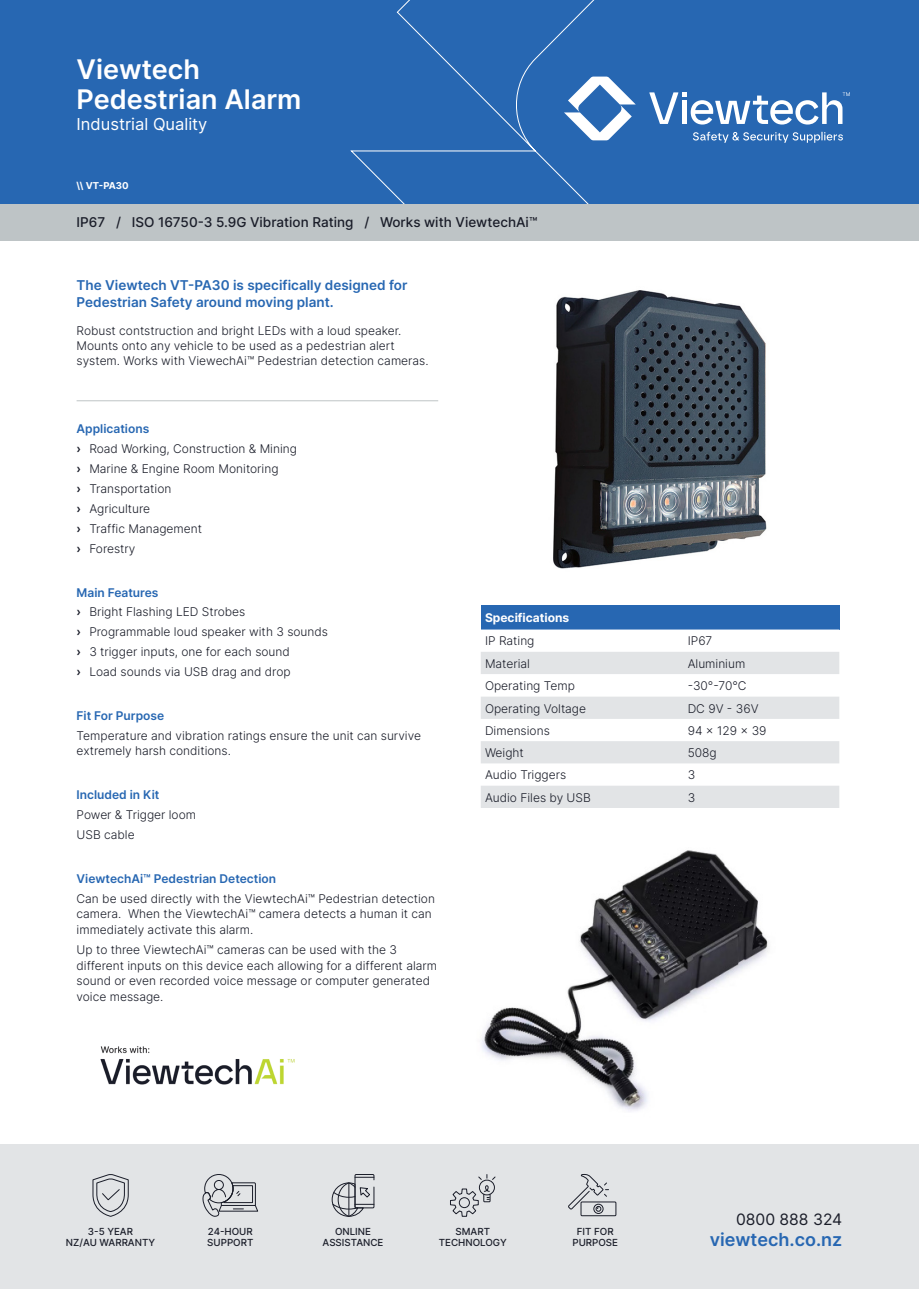
<style>
.page{position:relative;width:919px;height:1289px;background:#fff}
.page>*{position:absolute;margin:0;border:0;box-sizing:border-box;transform-origin:0 0}
.Product_Heading{font:600 27px/30px "Inter";color:#fff}
.t1{font:600 18px "Inter";color:#2767b2}
.Product_Sub{font:16.5px "Inter";color:#fff}
.t2{font:15.75px "Inter";color:#1a1d29}
.Intro{font:600 13.5px/17.2px "Inter";color:#2767b2}
.Features_Bar{font:500 13.5px "Inter";color:#1a1d29}
.Features_Body{font:300 12px/15.6px "Inter";color:#1a1d29}
.Intro_Body{font:300 12px/15px "Inter";color:#1a1d29}
.Features_Sub_Head{font:600 12px "Inter";color:#2767b2}
.Table_Heading{font:700 12px "Inter";color:#fff}
.t3{font:500 9.75px/11.2px "Inter";color:#1a1d29;text-align:center}
.Product_Code{font:700 9.45px "Inter";color:#fff}
.s1{font-weight:600}
</style>
<div class="page">
<div style="left:0;top:0;width:918px;height:204px;background:#2767b2"></div>
<svg style="left:350px;top:0;width:500px;height:204px"></svg>
<svg style="left:564px;top:77px;width:71px;height:63px"></svg>
<svg style="left:649px;top:92px;width:200px;height:32px"></svg>
<svg style="left:692px;top:132px;width:150px;height:11px"></svg>
<div style="left:0;top:204px;width:918px;height:36px;background:#bec4c6"></div>
<div style="left:0;top:1144px;width:918px;height:144px;background:#e2e4e6"></div>
<svg style="left:92px;top:1174px;width:37px;height:42px"></svg>
<svg style="left:202px;top:1174px;width:57px;height:43px"></svg>
<div style="left:354px;top:1174px;width:20px;height:34px;border:1px solid #1a1d29"></div>
<svg style="left:331px;top:1176px;width:44px;height:40px"></svg>
<svg style="left:450px;top:1174px;width:46px;height:42px"></svg>
<svg style="left:568px;top:1174px;width:48px;height:42px"></svg>
<hr style="left:77px;top:400px;width:361px;height:1px;background:#bec4c6">
<div style="left:480px;top:605px;width:359px;height:24px;background:#2767b2"></div>
<svg style="left:481px;top:629px;width:358px;height:1px"></svg>
<svg style="left:481px;top:652px;width:358px;height:156px;fill:#e2e4e6"></svg>
<img style="left:553px;top:290px;width:214px;height:279px">
<img style="left:481px;top:850px;width:288px;height:261px">
<img style="left:100px;top:1046px;width:195px;height:39px">
<p class="Product_Heading" style="left:77px;top:54px;width:226px">Viewtech<br>Pedestrian Alarm</p>
<p class="Product_Sub" style="left:77px;top:112px;width:132px">Industrial Quality</p>
<p class="Product_Code" style="left:77px;top:178px;width:54px">\\ VT-PA30</p>
<p class="Features_Bar" style="left:77px;top:212px;width:462px">IP67 / ISO 16750-3 5.9G Vibration Rating / Works with ViewtechAi™</p>
<p class="Intro" style="left:77px;top:276px;width:332px">The Viewtech VT-PA30 is specifically designed for<br>Pedestrian Safety around moving plant.</p>
<p class="Intro_Body" style="left:77px;top:322px;width:353px">Robust contstruction and bright LEDs with a loud speaker.<br>Mounts onto any vehicle to be used as a pedestrian alert system. Works with ViewechAi™ Pedestrian detection cameras.</p>
<p class="Features_Sub_Head" style="left:77px;top:420px;width:74px">Applications</p>
<p class="Features_Body" style="left:77px;top:441px;width:222px"><span class="s1">›</span> Road Working, Construction &amp; Mining</p>
<p class="Features_Body" style="left:77px;top:461px;width:203px"><span class="s1">›</span> Marine &amp; Engine Room Monitoring</p>
<p class="Features_Body" style="left:77px;top:480px;width:96px"><span class="s1">›</span> Transportation</p>
<p class="Features_Body" style="left:77px;top:500px;width:75px"><span class="s1">›</span> Agriculture</p>
<p class="Features_Body" style="left:77px;top:520px;width:127px"><span class="s1">›</span> Traffic Management</p>
<p class="Features_Body" style="left:77px;top:540px;width:60px"><span class="s1">›</span> Forestry</p>
<p class="Features_Sub_Head" style="left:77px;top:583px;width:83px">Main Features</p>
<p class="Features_Body" style="left:77px;top:604px;width:170px"><span class="s1">›</span> Bright Flashing LED Strobes</p>
<p class="Features_Body" style="left:77px;top:624px;width:253px"><span class="s1">›</span> Programmable loud speaker with 3 sounds</p>
<p class="Features_Body" style="left:77px;top:643px;width:215px"><span class="s1">›</span> 3 trigger inputs, one for each sound</p>
<p class="Features_Body" style="left:77px;top:663px;width:216px"><span class="s1">›</span> Load sounds via USB drag and drop</p>
<p class="Features_Sub_Head" style="left:77px;top:707px;width:89px">Fit For Purpose</p>
<p class="Features_Body" style="left:77px;top:727px;width:346px">Temperature and vibration ratings ensure the unit can survive extremely harsh conditions.</p>
<p class="Features_Sub_Head" style="left:77px;top:786px;width:84px">Included in Kit</p>
<p class="Features_Body" style="left:77px;top:806px;width:121px">Power &amp; Trigger loom</p>
<p class="Features_Body" style="left:77px;top:826px;width:60px">USB cable</p>
<p class="Features_Sub_Head" style="left:77px;top:869px;width:201px">ViewtechAi™ Pedestrian Detection</p>
<p class="Features_Body" style="left:77px;top:890px;width:360px">Can be used directly with the ViewtechAi™ Pedestrian detection camera. When the ViewtechAi™ camera detects a human it can immediately activate this alarm.</p>
<p class="Features_Body" style="left:77px;top:941px;width:362px">Up to three ViewtechAi™ cameras can be used with the 3 different inputs on this device each allowing for a different alarm sound or even recorded voice message or computer generated voice message.</p>
<p class="Table_Heading" style="left:485px;top:608px;width:86px">Specifications</p>
<p class="Intro_Body" style="left:485px;top:633px;width:51px">IP Rating</p>
<p class="Intro_Body" style="left:687px;top:633px;width:26px">IP67</p>
<p class="Intro_Body" style="left:485px;top:655px;width:46px">Material</p>
<p class="Intro_Body" style="left:687px;top:655px;width:59px">Aluminium</p>
<p class="Intro_Body" style="left:485px;top:677px;width:91px">Operating Temp</p>
<p class="Intro_Body" style="left:687px;top:677px;width:60px">-30°-70°C</p>
<p class="Intro_Body" style="left:485px;top:700px;width:103px">Operating Voltage</p>
<p class="Intro_Body" style="left:687px;top:700px;width:72px">DC 9V - 36V</p>
<p class="Intro_Body" style="left:485px;top:722px;width:66px">Dimensions</p>
<p class="Intro_Body" style="left:687px;top:722px;width:80px">94 x 129 x 39</p>
<p class="Intro_Body" style="left:485px;top:745px;width:40px">Weight</p>
<p class="Intro_Body" style="left:687px;top:745px;width:31px">508g</p>
<p class="Intro_Body" style="left:485px;top:767px;width:83px">Audio Triggers</p>
<p class="Intro_Body" style="left:687px;top:767px;width:9px">3</p>
<p class="Intro_Body" style="left:485px;top:789px;width:107px">Audio Files by USB</p>
<p class="Intro_Body" style="left:687px;top:789px;width:9px">3</p>
<p class="t3" style="left:66px;top:1225px;width:91px">3-5 YEAR<br>NZ/AU WARRANTY</p>
<p class="t3" style="left:207px;top:1225px;width:48px;text-align:left">24-HOUR<br>SUPPORT</p>
<p class="t3" style="left:322px;top:1225px;width:62px">ONLINE<br>ASSISTANCE</p>
<p class="t3" style="left:439px;top:1225px;width:69px">SMART<br>TECHNOLOGY</p>
<p class="t3" style="left:572px;top:1225px;width:47px">FIT FOR<br>PURPOSE</p>
<h3 class="t2" style="left:736px;top:1208px;width:108px">0800 888 324</h3>
<h2 class="t1" style="left:709px;top:1226px;width:134px">viewtech.co.nz</h2>
</div>
